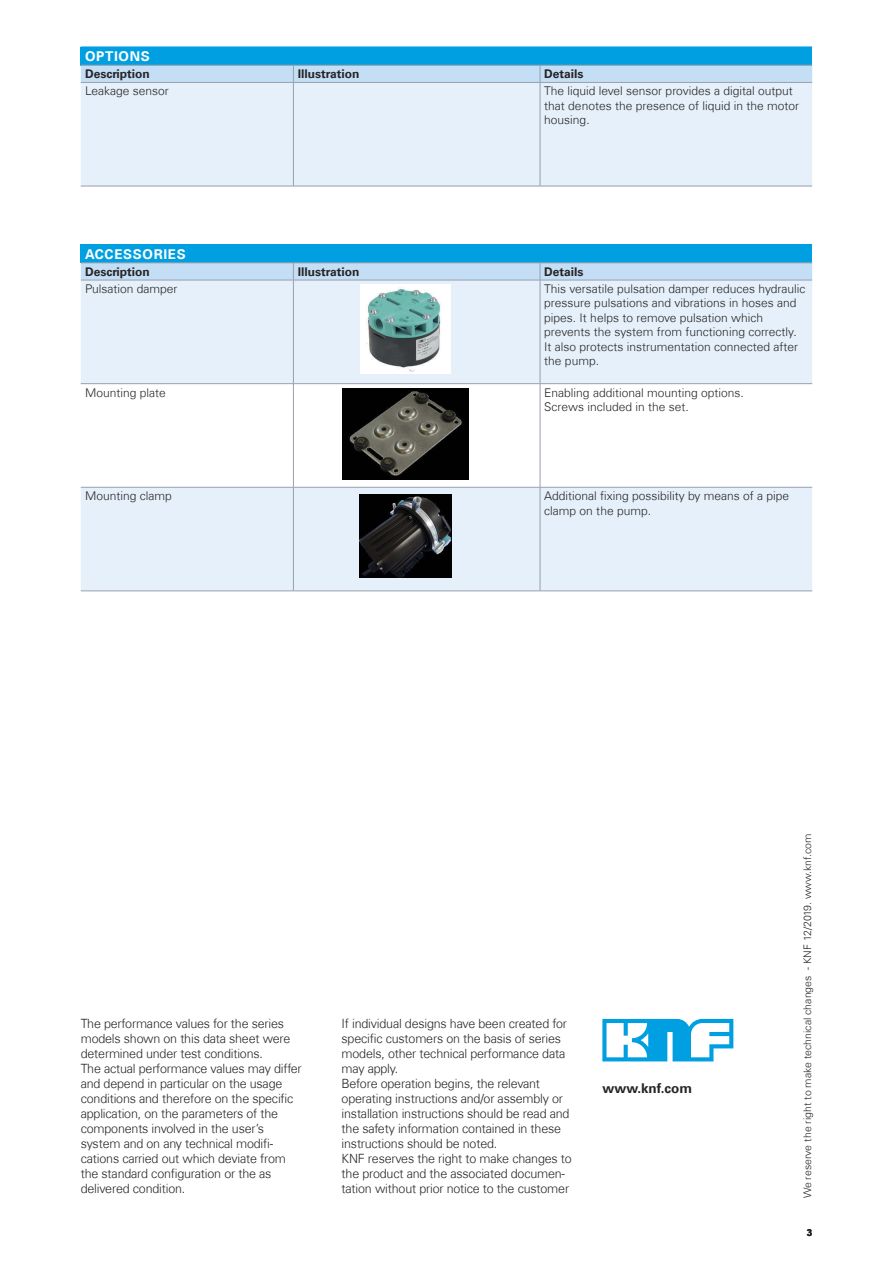
<style>
.page{position:relative;width:893px;height:1263px;background:#fff}
.page>*{position:absolute;margin:0;border:0;box-sizing:border-box;transform-origin:0 0}
.Titel_Headline_Tabel{font:700 13.5px "Univers Com 65";letter-spacing:.05em;color:#fff}
.Adresse_Firmenbezeic{font:700 13.5px "Univers Com 65";color:#272425}
.Fußzeile{font:300 12.75px "Univers Com 45";letter-spacing:-.015em;color:#272425}
.Titel_Fließtext_Tabe{font:300 12px/14.4px "Univers Com 45";color:#272425}
.Titel_Kopfzeile_Tabe{font:700 12px "Univers Com 65";color:#272425}
.Druckkennung{font:300 10.5px "Univers Com 45";color:#272425}
.t1{font:700 9.75px "Arial";color:#272425}
</style>
<div class="page">
<svg style="left:602px;top:1019px;width:131px;height:42px"></svg>
<div style="left:81px;top:47px;width:731px;height:18px;background:#009fe1"></div>
<div style="left:81px;top:83px;width:731px;height:103px;background:#e5f0fa"></div>
<div style="left:81px;top:65px;width:731px;height:17px;background:#c4def5"></div>
<hr style="left:293px;top:83px;width:1px;height:103px;background:#97a0ad">
<hr style="left:540px;top:83px;width:1px;height:103px;background:#97a0ad">
<hr style="left:81px;top:65px;width:212px;height:1px;background:#97a0ad">
<hr style="left:540px;top:65px;width:272px;height:1px;background:#97a0ad">
<hr style="left:81px;top:82px;width:212px;height:1px;background:#97a0ad">
<hr style="left:293px;top:82px;width:247px;height:1px;background:#97a0ad">
<hr style="left:540px;top:82px;width:272px;height:1px;background:#97a0ad">
<hr style="left:81px;top:186px;width:212px;height:1px;background:#97a0ad">
<hr style="left:293px;top:186px;width:247px;height:1px;background:#97a0ad">
<hr style="left:540px;top:186px;width:272px;height:1px;background:#97a0ad">
<div style="left:81px;top:245px;width:731px;height:18px;background:#009fe1"></div>
<svg style="left:81px;top:281px;width:731px;height:310px;fill:#e5f0fa"></svg>
<div style="left:293px;top:384px;width:247px;height:103px;background:#fff"></div>
<hr style="left:81px;top:244px;width:212px;height:1px;background:#009fe1">
<hr style="left:293px;top:244px;width:247px;height:1px;background:#009fe1">
<hr style="left:540px;top:244px;width:272px;height:1px;background:#009fe1">
<svg style="left:81px;top:263px;width:731px;height:17px;background:#c2dbf2"></svg>
<hr style="left:293px;top:280px;width:1px;height:103px;background:#97a0ad">
<hr style="left:540px;top:280px;width:1px;height:103px;background:#97a0ad">
<hr style="left:293px;top:384px;width:1px;height:103px;background:#97a0ad">
<hr style="left:540px;top:384px;width:1px;height:103px;background:#97a0ad">
<hr style="left:293px;top:487px;width:1px;height:104px;background:#97a0ad">
<hr style="left:540px;top:487px;width:1px;height:104px;background:#97a0ad">
<hr style="left:81px;top:263px;width:212px;height:1px;background:#97a0ad">
<hr style="left:540px;top:263px;width:272px;height:1px;background:#97a0ad">
<hr style="left:81px;top:280px;width:212px;height:1px;background:#97a0ad">
<hr style="left:293px;top:280px;width:247px;height:1px;background:#97a0ad">
<hr style="left:540px;top:280px;width:272px;height:1px;background:#97a0ad">
<hr style="left:81px;top:383px;width:212px;height:1px;background:#97a0ad">
<hr style="left:293px;top:383px;width:247px;height:1px;background:#97a0ad">
<hr style="left:540px;top:383px;width:272px;height:1px;background:#97a0ad">
<hr style="left:81px;top:487px;width:212px;height:1px;background:#97a0ad">
<hr style="left:293px;top:487px;width:247px;height:1px;background:#97a0ad">
<hr style="left:540px;top:487px;width:272px;height:1px;background:#97a0ad">
<hr style="left:81px;top:591px;width:212px;height:1px;background:#97a0ad">
<hr style="left:293px;top:591px;width:247px;height:1px;background:#97a0ad">
<hr style="left:540px;top:591px;width:272px;height:1px;background:#97a0ad">
<img style="left:343px;top:389px;width:125px;height:90px">
<img style="left:359px;top:494px;width:93px;height:84px">
<img style="left:361px;top:285px;width:89px;height:88px">
<p class="Titel_Headline_Tabel" style="left:85px;top:48px;width:66px">OPTIONS</p>
<p class="Titel_Kopfzeile_Tabe" style="left:85px;top:67px;width:66px">Description</p>
<p class="Titel_Kopfzeile_Tabe" style="left:298px;top:67px;width:63px">Illustration</p>
<p class="Titel_Kopfzeile_Tabe" style="left:544px;top:67px;width:41px">Details</p>
<p class="Titel_Fließtext_Tabe" style="left:85px;top:84px;width:85px">Leakage sensor</p>
<p class="Titel_Fließtext_Tabe" style="left:544px;top:84px;width:256px">The liquid level sensor provides a digital output that denotes the presence of liquid in the motor housing.</p>
<p class="Titel_Headline_Tabel" style="left:85px;top:246px;width:102px">ACCESSORIES</p>
<p class="Titel_Kopfzeile_Tabe" style="left:85px;top:264px;width:66px">Description</p>
<p class="Titel_Kopfzeile_Tabe" style="left:298px;top:264px;width:63px">Illustration</p>
<p class="Titel_Kopfzeile_Tabe" style="left:544px;top:264px;width:41px">Details</p>
<p class="Titel_Fließtext_Tabe" style="left:85px;top:282px;width:94px">Pulsation damper</p>
<p class="Titel_Fließtext_Tabe" style="left:544px;top:282px;width:263px">This versatile pulsation damper reduces hydraulic pressure pulsations and vibrations in hoses and pipes. It helps to remove pulsation which prevents the system from functioning correctly.<br>It also protects instrumentation connected after the pump.</p>
<p class="Titel_Fließtext_Tabe" style="left:85px;top:385px;width:82px">Mounting plate</p>
<p class="Titel_Fließtext_Tabe" style="left:544px;top:385px;width:201px">Enabling additional mounting options.</p>
<p class="Titel_Fließtext_Tabe" style="left:544px;top:399px;width:146px">Screws included in the set.</p>
<p class="Titel_Fließtext_Tabe" style="left:85px;top:489px;width:88px">Mounting clamp</p>
<p class="Titel_Fließtext_Tabe" style="left:544px;top:489px;width:246px">Additional fixing possibility by means of a pipe clamp on the pump.</p>
<p class="Fußzeile" style="left:81px;top:1016px;width:205px">The performance values for the series</p>
<p class="Fußzeile" style="left:81px;top:1031px;width:211px">models shown on this data sheet were</p>
<p class="Fußzeile" style="left:81px;top:1046px;width:184px">determined under test conditions.</p>
<p class="Fußzeile" style="left:81px;top:1061px;width:222px">The actual performance values may differ</p>
<p class="Fußzeile" style="left:81px;top:1076px;width:203px">and depend in particular on the usage</p>
<p class="Fußzeile" style="left:81px;top:1091px;width:214px">conditions and therefore on the specific</p>
<p class="Fußzeile" style="left:81px;top:1106px;width:199px">application, on the parameters of the</p>
<p class="Fußzeile" style="left:81px;top:1121px;width:185px">components involved in the user’s</p>
<p class="Fußzeile" style="left:81px;top:1136px;width:194px">system and on any technical modifi-</p>
<p class="Fußzeile" style="left:81px;top:1151px;width:207px">cations carried out which deviate from</p>
<p class="Fußzeile" style="left:81px;top:1166px;width:192px">the standard configuration or the as</p>
<p class="Fußzeile" style="left:81px;top:1181px;width:106px">delivered condition.</p>
<p class="Fußzeile" style="left:342px;top:1016px;width:227px">If individual designs have been created for</p>
<p class="Fußzeile" style="left:342px;top:1031px;width:221px">specific customers on the basis of series</p>
<p class="Fußzeile" style="left:342px;top:1046px;width:225px">models, other technical performance data</p>
<p class="Fußzeile" style="left:342px;top:1061px;width:58px">may apply.</p>
<p class="Fußzeile" style="left:342px;top:1076px;width:200px">Before operation begins, the relevant</p>
<p class="Fußzeile" style="left:342px;top:1091px;width:223px">operating instructions and/or assembly or</p>
<p class="Fußzeile" style="left:342px;top:1106px;width:229px">installation instructions should be read and</p>
<p class="Fußzeile" style="left:342px;top:1121px;width:221px">the safety information contained in these</p>
<p class="Fußzeile" style="left:342px;top:1136px;width:157px">instructions should be noted.</p>
<p class="Fußzeile" style="left:342px;top:1151px;width:232px">KNF reserves the right to make changes to</p>
<p class="Fußzeile" style="left:342px;top:1166px;width:225px">the product and the associated documen-</p>
<p class="Fußzeile" style="left:342px;top:1181px;width:229px">tation without prior notice to the customer</p>
<p class="Adresse_Firmenbezeic" style="left:602px;top:1080px;width:91px">www.knf.com</p>
<p class="Druckkennung" style="left:801px;top:1198px;width:366px;rotate:-90deg">We reserve the right to make technical changes - KNF 12/2019. www.knf.com</p>
<p class="t1" style="left:807px;top:1226px;width:7px">3</p>
</div>
